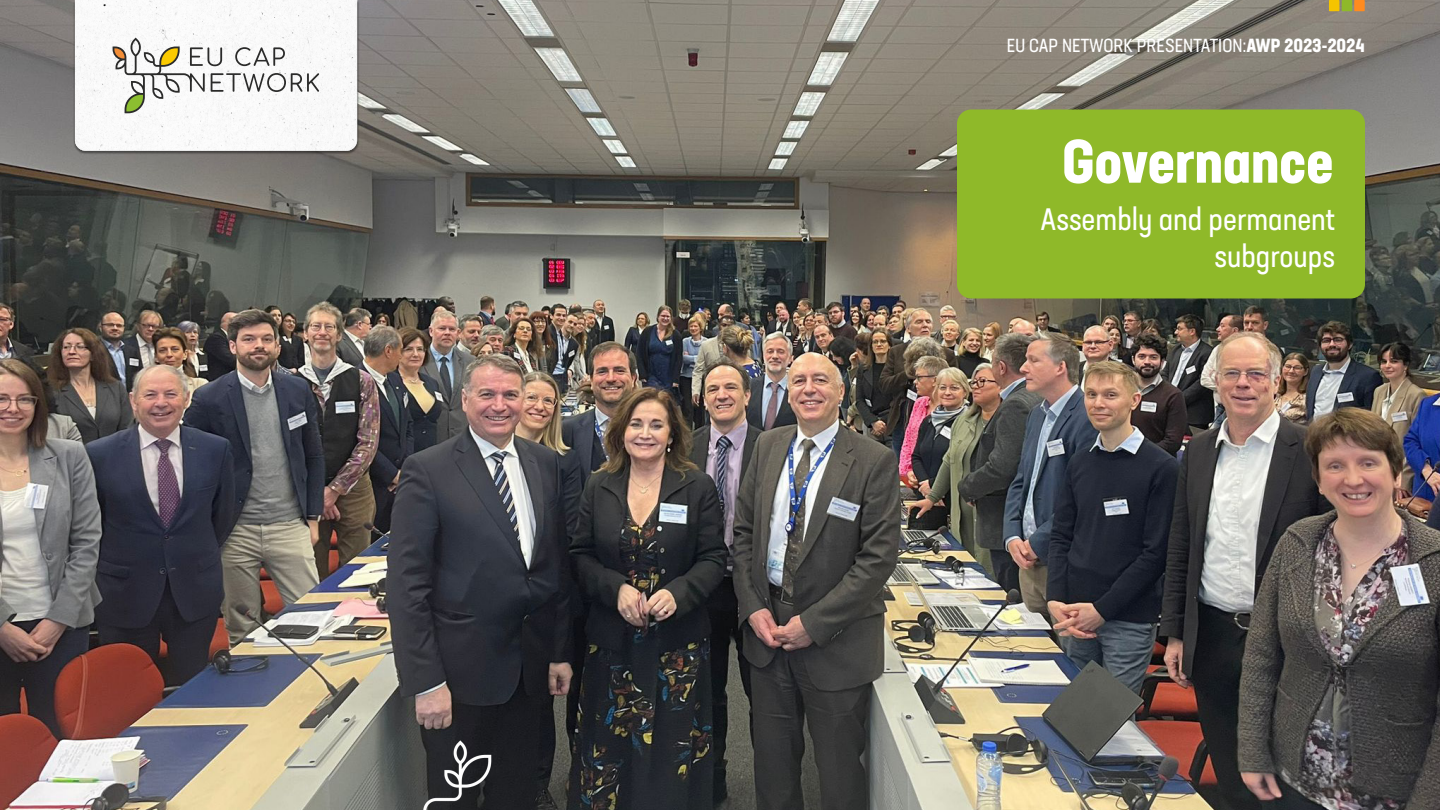
<style>
.page{position:relative;width:1440px;height:810px;background:#fff}
.page>*{position:absolute;margin:0;border:0;box-sizing:border-box;transform-origin:0 0}
.t1{font:700 condensed 60px "Neusa Next Std";color:#fff}
.t2{font:condensed 30.75px/36.9px "Neusa Next Std";color:#fff;text-align:right}
.t3{font:condensed 18.75px "Neusa Next Std";color:#fff}
.s1{font-weight:700}
</style>
<div class="page">
<img style="left:0;top:0;width:1440px;height:810px">
<img style="left:72px;top:0;width:288px;height:156px">
<img style="left:414px;top:735px;width:89px;height:75px">
<div style="left:957px;top:110px;width:408px;height:188px;background:#8fb929;border-radius:14px"></div>
<div style="left:1329px;top:0;width:10px;height:11px;background:#f5c400"></div>
<div style="left:1342px;top:0;width:10px;height:11px;background:#8fb929"></div>
<div style="left:1354px;top:0;width:11px;height:11px;background:#ff8b1f"></div>
<svg style="left:75px;top:0;width:282px;height:151px"></svg>
<p class="t3" style="left:1007px;top:34px;width:359px">EU CAP NETWORK PRESENTATION:<span class="s1">AWP 2023-2024</span></p>
<h1 class="t1" style="left:1062px;top:123px;width:273px">Governance</h1>
<h2 class="t2" style="left:1040px;top:200px;width:296px">Assembly and permanent subgroups</h2>
</div>
